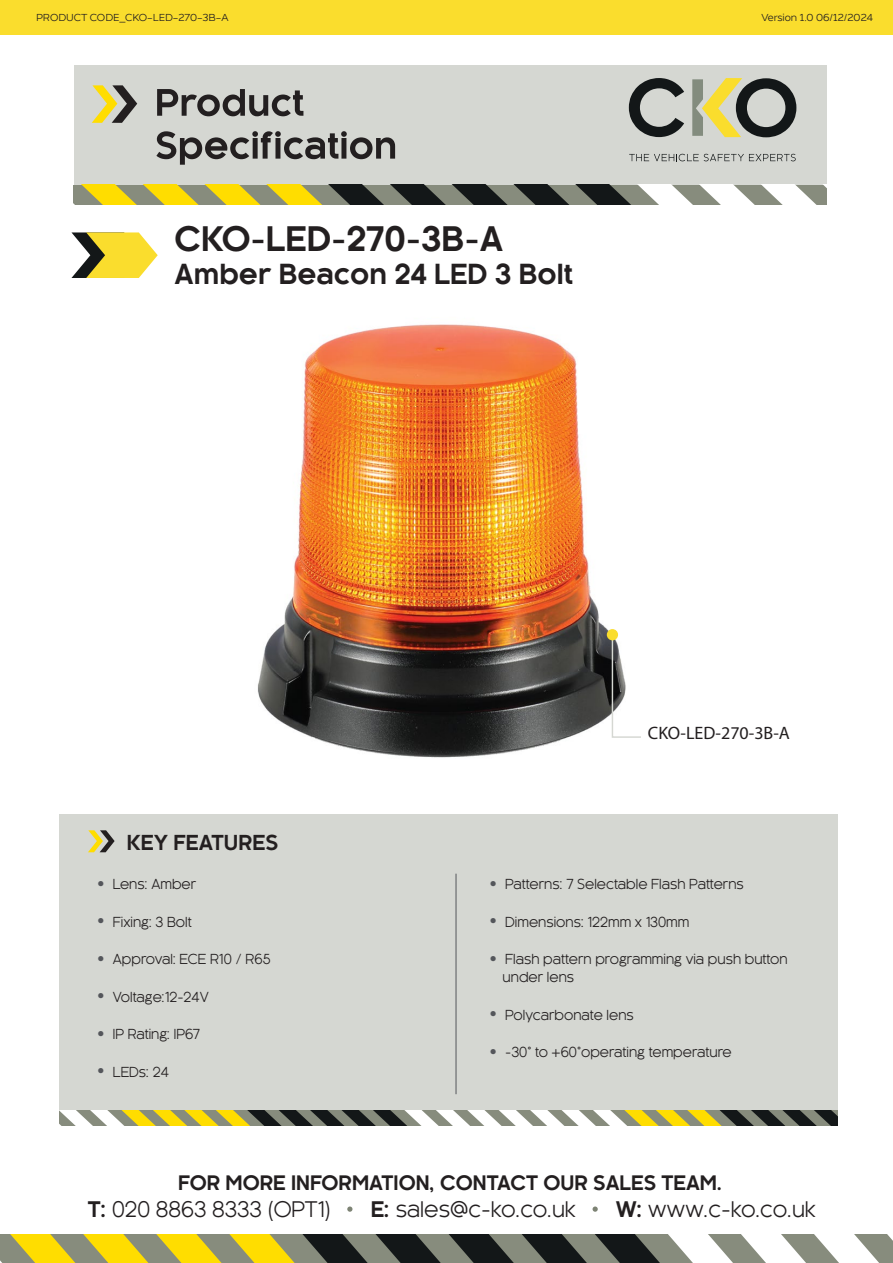
<style>
.page{position:relative;width:893px;height:1263px;background:#fff}
.page>*{position:absolute;margin:0;border:0;box-sizing:border-box;transform-origin:0 0}
.t1{font:700 33px "Kaleko 205 W00";color:#231f20}
.t2{font:700 27px "Kaleko 205 W00";color:#231f20}
.t3{font:21px "Kaleko 205 W00";color:#231f20}
.t4{font:700 20.1px "Kaleko 205 W00";color:#231f20}
.t5{font:700 19.5px "Kaleko 205 W00";color:#231f20}
.t6{font:18px "Myriad Pro";color:#231f20}
.t7{font:13.5px/18px "Kaleko 205 W00";color:#231f20}
.t8{font:300 10.5px "Naste";color:#231f20}
.s1{font-size:25.5px;color:#54565b}
.s2{font-weight:700}
</style>
<div class="page">
<img style="left:257px;top:324px;width:360px;height:434px">
<div style="left:0;top:0;width:893px;height:35px;background:#fadd2d"></div>
<div style="left:74px;top:66px;width:753px;height:124px;background:#d5d7d2"></div>
<svg style="left:92px;top:85px;width:45px;height:38px"></svg>
<svg style="left:157px;top:89px;width:146px;height:27px"></svg>
<svg style="left:156px;top:131px;width:239px;height:34px"></svg>
<svg style="left:73px;top:185px;width:753px;height:20px;background:#928f61"></svg>
<svg style="left:629px;top:154px;width:167px;height:7px"></svg>
<svg style="left:629px;top:78px;width:55px;height:59px"></svg>
<svg style="left:692px;top:78px;width:104px;height:59px"></svg>
<svg style="left:347px;top:1206px;width:5px;height:6px"></svg>
<svg style="left:593px;top:1206px;width:5px;height:6px"></svg>
<svg style="left:0;top:1234px;width:892px;height:29px;background:#928f61"></svg>
<svg style="left:71px;top:232px;width:87px;height:46px"></svg>
<div style="left:59px;top:815px;width:779px;height:307px;background:#d5d7d2"></div>
<svg style="left:88px;top:830px;width:27px;height:22px"></svg>
<svg style="left:59px;top:1110px;width:778px;height:15px;background:#9a986f"></svg>
<hr style="left:456px;top:874px;width:1px;height:220px;background:#54565b">
<svg style="left:611px;top:631px;width:30px;height:107px"></svg>
<div style="left:607px;top:629px;width:11px;height:11px;background:#fadd2d;border-radius:50%"></div>
<p class="t8" style="left:36px;top:10px;width:194px">PRODUCT CODE_CKO-LED-270-3B-A</p>
<p class="t8" style="left:761px;top:10px;width:113px">Version 1.0 06/12/2024</p>
<h1 class="t1" style="left:175px;top:221px;width:330px">CKO-LED-270-3B-A</h1>
<h2 class="t2" style="left:175px;top:259px;width:400px">Amber Beacon 24 LED 3 Bolt</h2>
<h3 class="t4" style="left:127px;top:831px;width:153px">KEY FEATURES</h3>
<h3 class="t6" style="left:648px;top:722px;width:143px">CKO-LED-270-3B-A</h3>
<p class="t7" style="left:96px;top:875px;width:102px"><span class="s1">•</span> Lens: Amber</p>
<p class="t7" style="left:96px;top:913px;width:97px"><span class="s1">•</span> Fixing: 3 Bolt</p>
<p class="t7" style="left:96px;top:950px;width:176px"><span class="s1">•</span> Approval: ECE R10 / R65</p>
<p class="t7" style="left:96px;top:988px;width:114px"><span class="s1">•</span> Voltage:12-24V</p>
<p class="t7" style="left:96px;top:1025px;width:106px"><span class="s1">•</span> IP Rating: IP67</p>
<p class="t7" style="left:96px;top:1063px;width:75px"><span class="s1">•</span> LEDs: 24</p>
<p class="t7" style="left:488px;top:875px;width:257px"><span class="s1">•</span> Patterns: 7 Selectable Flash Patterns</p>
<p class="t7" style="left:488px;top:913px;width:203px"><span class="s1">•</span> Dimensions: 122mm x 130mm</p>
<p class="t7" style="left:503px;top:950px;width:287px;text-indent:-14px"><span class="s1">•</span> Flash pattern programming via push button under lens</p>
<p class="t7" style="left:488px;top:1006px;width:147px"><span class="s1">•</span> Polycarbonate lens</p>
<p class="t7" style="left:488px;top:1043px;width:245px"><span class="s1">•</span> -30° to +60°operating temperature</p>
<h3 class="t5" style="left:178px;top:1172px;width:546px">FOR MORE INFORMATION, CONTACT OUR SALES TEAM.</h3>
<h3 class="t3" style="left:88px;top:1198px;width:245px"><span class="s2">T:</span> 020 8863 8333 (OPT1)</h3>
<h3 class="t3" style="left:371px;top:1198px;width:207px"><span class="s2">E:</span> sales@c-ko.co.uk</h3>
<h3 class="t3" style="left:616px;top:1198px;width:202px"><span class="s2">W:</span> www.c-ko.co.uk</h3>
</div>
